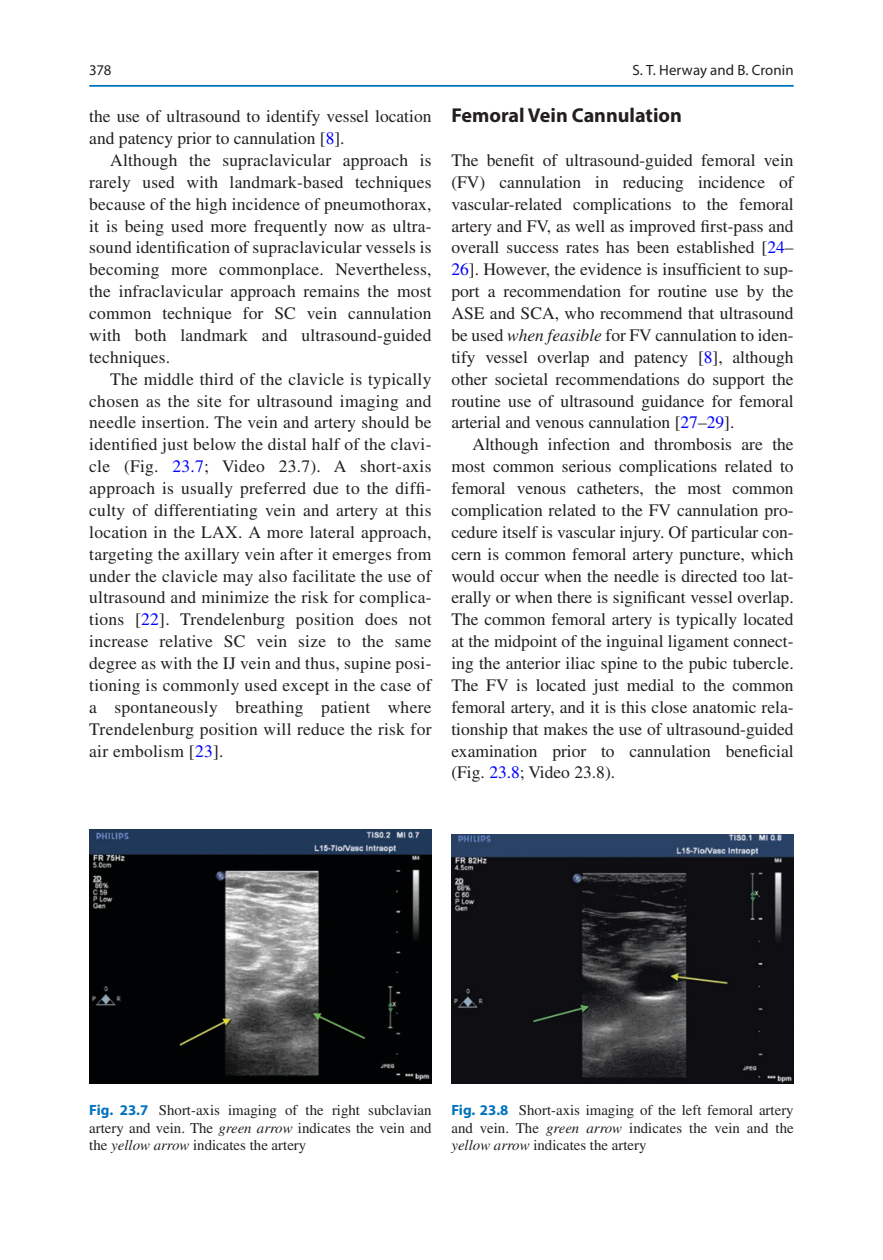
<style>
.page{position:relative;width:883px;height:1260px;background:#fff}
.page>*{position:absolute;margin:0;border:0;box-sizing:border-box;transform-origin:0 0}
.t1{font:700 20.12px "Myriad Pro";color:#231f20}
.t2{font:17.5px/21.9px "Times LT Std";color:#231f20;text-align:justify}
.t3{font:14.88px/17.5px "Times LT Std";color:#231f20;text-align:justify}
.t4{font:14.88px "Myriad Pro Regular 2";letter-spacing:.005em;color:#231f20}
.t5{font:14.88px "Myriad Pro";color:#231f20}
.s1{color:#0000fa}
.s2{font-style:italic}
.s3{font-family:"Myriad Pro";font-weight:700;color:#0073bc}
</style>
<div class="page">
<img style="left:90px;top:829px;width:341px;height:255px">
<img style="left:452px;top:834px;width:341px;height:250px">
<hr style="left:89px;top:85px;width:705px;height:2px;background:#0073bc">
<p class="t5" style="left:89px;top:61px;width:24px">378</p>
<p class="t2" style="left:89px;top:105px;width:344px">the use of ultrasound to identify vessel location and patency prior to cannulation [<span class="s1">8</span>].</p>
<p class="t2" style="left:89px;top:149px;width:344px;text-indent:21px">Although the supraclavicular approach is rarely used with landmark-based techniques because of the high incidence of pneumothorax, it is being used more frequently now as ultra&shy;sound identification of supraclavicular vessels is becoming more commonplace. Nevertheless, the infraclavicular approach remains the most common technique for SC vein cannulation with both landmark and ultrasound-guided techniques.</p>
<p class="t2" style="left:89px;top:368px;width:344px;text-indent:21px">The middle third of the clavicle is typically chosen as the site for ultrasound imaging and needle insertion. The vein and artery should be identified just below the distal half of the clavi&shy;cle (Fig. <span class="s1">23.7</span>; Video 23.7). A short-axis approach is usually preferred due to the diffi&shy;culty of differentiating vein and artery at this location in the LAX. A more lateral approach, targeting the axillary vein after it emerges from under the clavicle may also facilitate the use of ultrasound and minimize the risk for complica&shy;tions [<span class="s1">22</span>]. Trendelenburg position does not increase relative SC vein size to the same degree as with the IJ vein and thus, supine posi&shy;tioning is commonly used except in the case of a spontaneously breathing patient where Trendelenburg position will reduce the risk for air embolism [<span class="s1">23</span>].</p>
<p class="t4" style="left:632px;top:61px;width:163px">S. T. Herway and B. Cronin</p>
<p class="t1" style="left:451px;top:102px;width:232px">Femoral Vein Cannulation</p>
<p class="t2" style="left:451px;top:149px;width:344px">The benefit of ultrasound-guided femoral vein (FV) cannulation in reducing incidence of vascular-related complications to the femoral artery and FV, as well as improved first-pass and overall success rates has been established [<span class="s1">24</span>– <span class="s1">26</span>]. However, the evidence is insufficient to sup&shy;port a recommendation for routine use by the ASE and SCA, who recommend that ultrasound be used <span class="s2">when feasible</span> for FV cannulation to iden&shy;tify vessel overlap and patency [<span class="s1">8</span>], although other societal recommendations do support the routine use of ultrasound guidance for femoral arterial and venous cannulation [<span class="s1">27</span>–<span class="s1">29</span>].</p>
<p class="t2" style="left:451px;top:433px;width:344px;text-indent:21px">Although infection and thrombosis are the most common serious complications related to femoral venous catheters, the most common complication related to the FV cannulation pro&shy;cedure itself is vascular injury. Of particular con&shy;cern is common femoral artery puncture, which would occur when the needle is directed too lat&shy;erally or when there is significant vessel overlap.<br>The common femoral artery is typically located at the midpoint of the inguinal ligament connect&shy;ing the anterior iliac spine to the pubic tubercle.<br>The FV is located just medial to the common femoral artery, and it is this close anatomic rela&shy;tionship that makes the use of ultrasound-guided examination prior to cannulation beneficial (Fig. <span class="s1">23.8</span>; Video 23.8).</p>
<p class="t3" style="left:89px;top:1102px;width:344px"><span class="s3">Fig. 23.7</span> Short-axis imaging of the right subclavian artery and vein. The <span class="s2">green arrow</span> indicates the vein and the <span class="s2">yellow arrow</span> indicates the artery</p>
<p class="t3" style="left:451px;top:1102px;width:344px"><span class="s3">Fig. 23.8</span> Short-axis imaging of the left femoral artery and vein. The <span class="s2">green arrow</span> indicates the vein and the <span class="s2">yellow arrow</span> indicates the artery</p>
</div>
